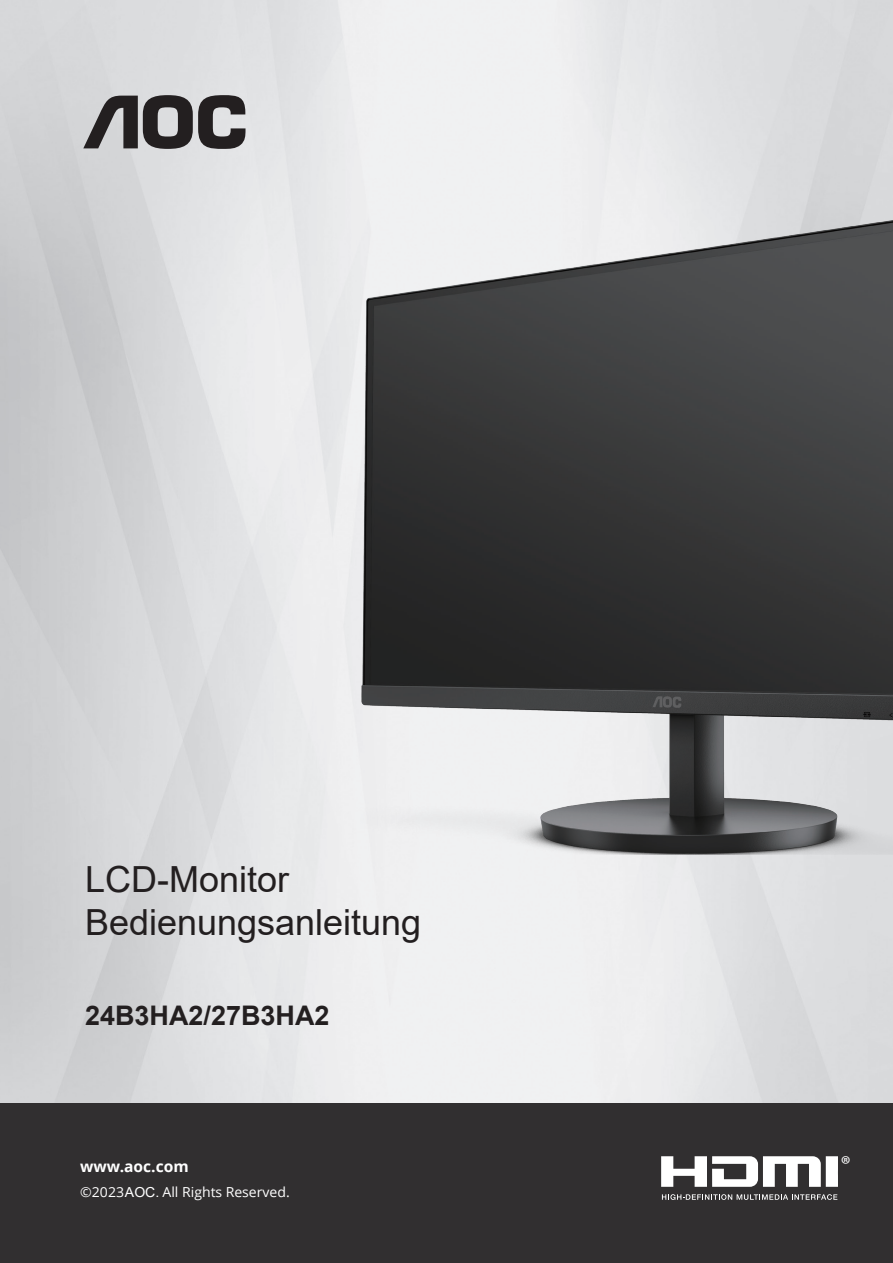
<style>
.page{position:relative;width:893px;height:1263px;background:#fff}
.page>*{position:absolute;margin:0;border:0;box-sizing:border-box;transform-origin:0 0}
.无间隔{font:36px "Arial";color:#231f20}
.t1{font:700 27px "Arial";color:#231f20}
.t2{font:23.25px "Myriad Pro";color:#fff}
.t3{font:700 15.3px "Open Sans";color:#fff}
.t4{font:13.8px "Open Sans";color:#fff}
.s1{font-family:"Arial"}
</style>
<div class="page">
<img style="left:0;top:0;width:893px;height:1104px">
<svg style="left:83px;top:95px;width:162px;height:54px;background:#716f70"></svg>
<div style="left:0;top:1104px;width:893px;height:159px;background:#312f30"></div>
<img style="left:361px;top:195px;width:532px;height:660px">
<svg style="left:661px;top:1156px;width:177px;height:31px"></svg>
<svg style="left:662px;top:1194px;width:175px;height:6px"></svg>
<p class="无间隔" style="left:85px;top:854px;width:206px">LCD-Monitor</p>
<p class="无间隔" style="left:85px;top:898px;width:338px">Bedienungsanleitung</p>
<p class="t1" style="left:85px;top:996px;width:246px">24B3HA2/27B3HA2</p>
<p class="t3" style="left:80px;top:1156px;width:110px">www.aoc.com</p>
<p class="t4" style="left:80px;top:1183px;width:211px">©2023<span class="s1">AOC.</span> All Rights Reserved.</p>
<p class="t2" style="left:841px;top:1149px;width:11px">®</p>
</div>
